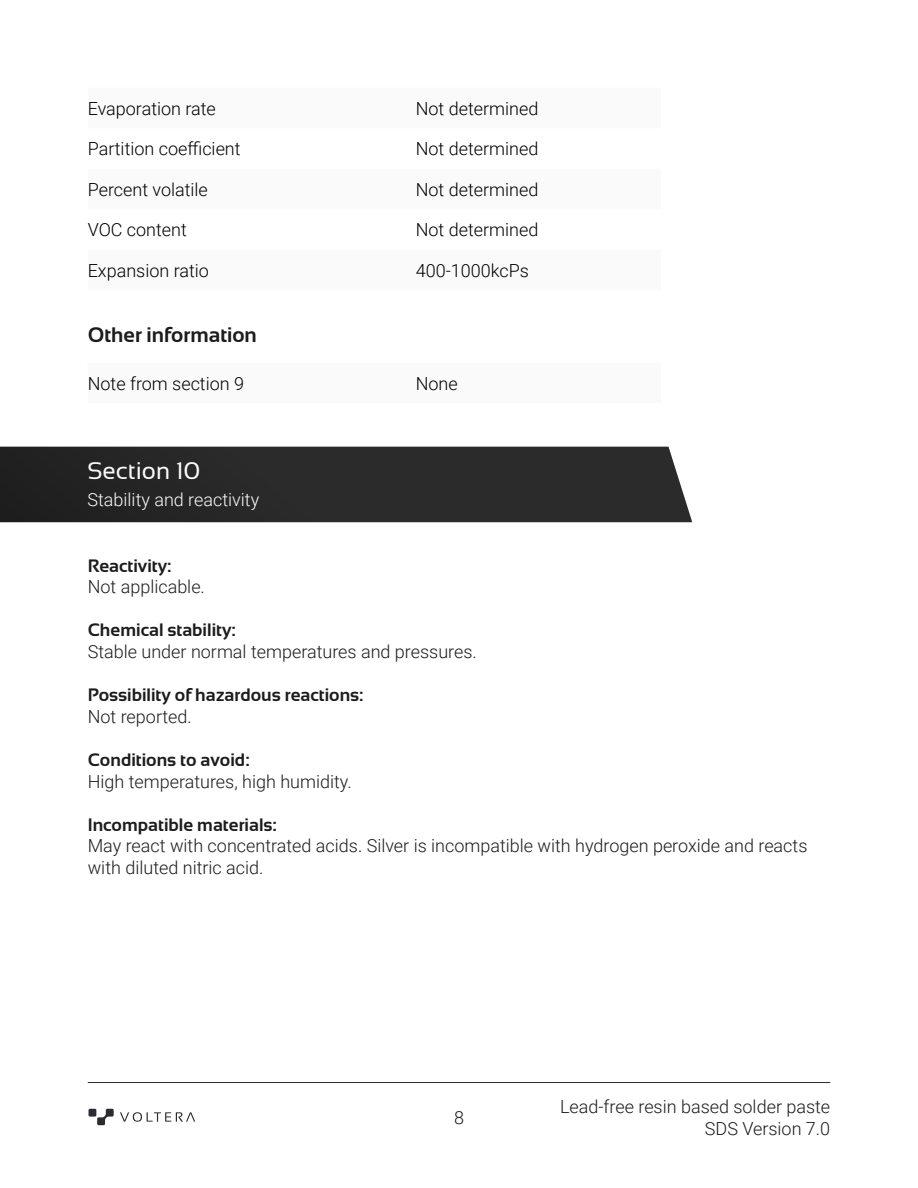
<style>
.page{position:relative;width:918px;height:1188px;background:#fff}
.page>*{position:absolute;margin:0;border:0;box-sizing:border-box;transform-origin:0 0}
.t1{font:24px "Sansation";color:#fafafa}
.t2{font:700 21px "Sansation";color:#1c1c1c}
.t3{font:300 18px/21.6px "Roboto";color:#1c1c1c;text-align:right}
.t4{font:300 18px "Roboto";color:#000}
.t5{font:700 18px "Sansation";color:#1c1c1c}
.t6{font:300 18px "Roboto";color:#fafafa}
</style>
<div class="page">
<svg style="left:88px;top:1108px;width:108px;height:18px"></svg>
<hr style="left:88px;top:1082px;width:742px;height:1px;background:#2b2b2b">
<svg style="left:0;top:447px;width:692px;height:75px;background:#2b2b2b"></svg>
<p class="t4" style="left:88px;top:96px;width:130px">Evaporation rate</p>
<p class="t4" style="left:416px;top:96px;width:124px">Not determined</p>
<p class="t4" style="left:88px;top:136px;width:154px">Partition coefficient</p>
<p class="t4" style="left:416px;top:136px;width:124px">Not determined</p>
<p class="t4" style="left:88px;top:177px;width:122px">Percent volatile</p>
<p class="t4" style="left:416px;top:177px;width:124px">Not determined</p>
<p class="t4" style="left:88px;top:217px;width:101px">VOC content</p>
<p class="t4" style="left:416px;top:217px;width:124px">Not determined</p>
<p class="t4" style="left:88px;top:258px;width:123px">Expansion ratio</p>
<p class="t4" style="left:416px;top:258px;width:115px">400-1000kcPs</p>
<p class="t2" style="left:88px;top:323px;width:171px">Other information</p>
<p class="t4" style="left:88px;top:371px;width:158px">Note from section 9</p>
<p class="t4" style="left:416px;top:371px;width:44px">None</p>
<h1 class="t1" style="left:88px;top:457px;width:114px">Section 10</h1>
<p class="t6" style="left:88px;top:487px;width:173px">Stability and reactivity</p>
<p class="t5" style="left:88px;top:555px;width:85px">Reactivity:</p>
<p class="t3" style="left:88px;top:575px;width:119px">Not applicable.</p>
<p class="t5" style="left:88px;top:620px;width:150px">Chemical stability:</p>
<p class="t3" style="left:88px;top:640px;width:391px">Stable under normal temperatures and pressures.</p>
<p class="t5" style="left:88px;top:685px;width:277px">Possibility of hazardous reactions:</p>
<p class="t3" style="left:88px;top:705px;width:106px">Not reported.</p>
<p class="t5" style="left:88px;top:750px;width:163px">Conditions to avoid:</p>
<p class="t3" style="left:88px;top:770px;width:266px">High temperatures, high humidity.</p>
<p class="t5" style="left:88px;top:814px;width:191px">Incompatible materials:</p>
<p class="t3" style="left:88px;top:834px;width:721px;text-align:left">May react with concentrated acids. Silver is incompatible with hydrogen peroxide and reacts with diluted nitric acid.</p>
<p class="t3" style="left:454px;top:1106px;width:11px">8</p>
<p class="t3" style="left:560px;top:1095px;width:272px">Lead-free resin based solder paste<br>SDS Version 7.0</p>
</div>
